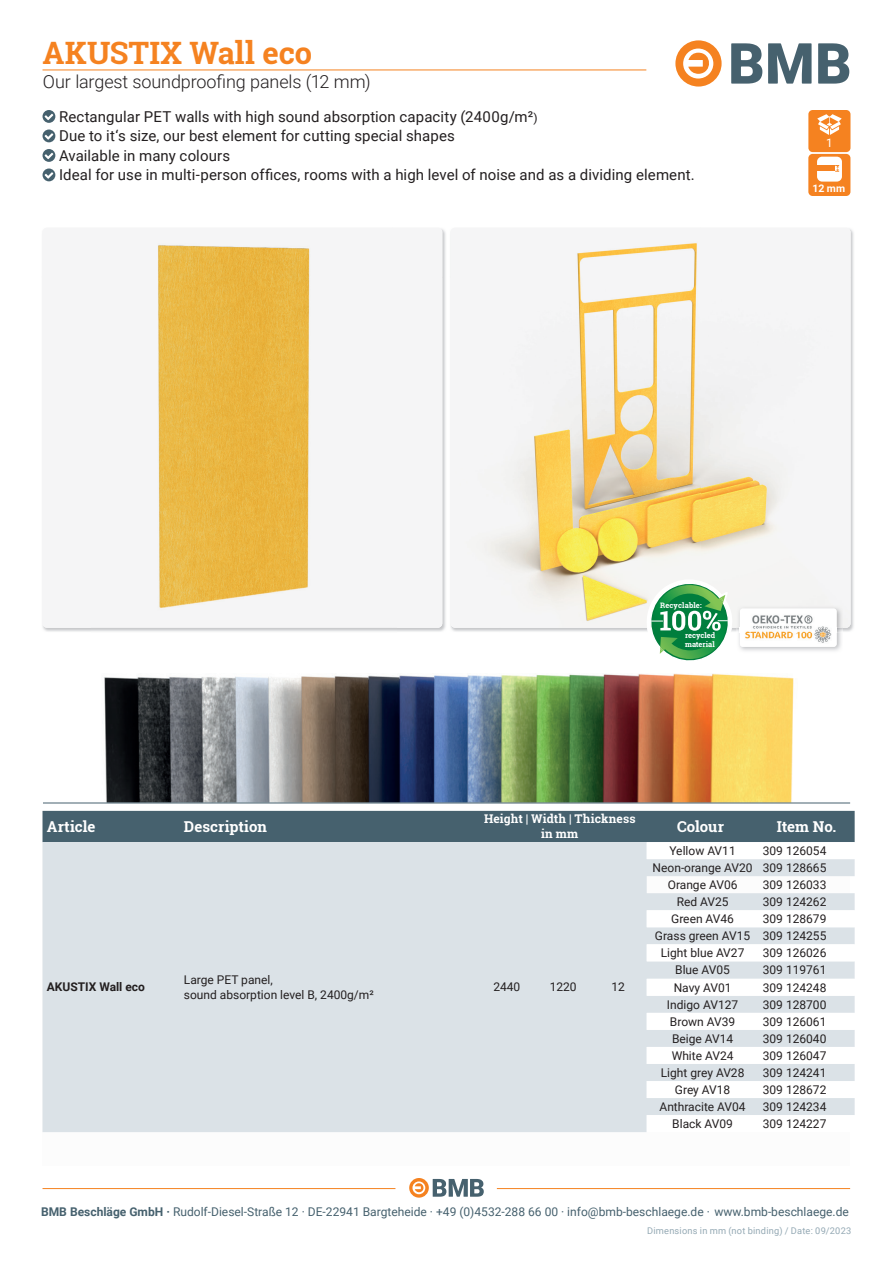
<style>
.page{position:relative;width:893px;height:1263px;background:#fff}
.page>*{position:absolute;margin:0;border:0;box-sizing:border-box;transform-origin:0 0}
.t1{font:700 30.9px "Roboto Slab";letter-spacing:.005em;color:#f58220}
.t2{font:300 18px "Roboto";letter-spacing:-.01em;color:#231f20}
.t3{font:15px/19.5px "Roboto";letter-spacing:.005em;color:#231f20}
.t4{font:700 15px "Roboto Slab";color:#fff}
.t5{font:12px/14.4px "Roboto";color:#231f20}
.t6{font:12px "Roboto";color:#46616e}
.t7{font:700 12px/14.4px "Roboto Slab";letter-spacing:.01em;color:#fff;text-align:center}
.t8{font:700 12px "Roboto";color:#231f20}
.t9{font:11.7px "Roboto";color:#fff}
.t10{font:700 10.5px "Roboto";color:#fff}
.t11{font:9.3px "Roboto";letter-spacing:.025em;color:#94a9b4}
.t12{font:700 7.5px/9px "Roboto Slab";color:#fff}
.t13{font:700 7.5px "Roboto Slab";letter-spacing:.02em;color:#fff}
.s1{font-size:12px}
.s2{font-weight:700}
</style>
<div class="page">
<hr style="left:43px;top:70px;width:603px;height:1px;background:#f58220">
<svg style="left:731px;top:43px;width:81px;height:41px"></svg>
<svg style="left:818px;top:43px;width:31px;height:41px"></svg>
<svg style="left:675px;top:40px;width:47px;height:47px"></svg>
<hr style="left:43px;top:1188px;width:352px;height:1px;background:#f58220">
<hr style="left:497px;top:1188px;width:353px;height:1px;background:#f58220">
<svg style="left:409px;top:1178px;width:75px;height:19px"></svg>
<img style="left:71px;top:673px;width:751px;height:130px">
<hr style="left:43px;top:803px;width:807px;height:1px;background:#46616e">
<div style="left:808px;top:110px;width:42px;height:42px;background:#f58220;border-radius:4px"></div>
<svg style="left:817px;top:114px;width:24px;height:21px"></svg>
<div style="left:808px;top:154px;width:42px;height:42px;background:#f58220;border-radius:4px"></div>
<div style="left:817px;top:157px;width:25px;height:25px;background:#fff;border-radius:5px"></div>
<div style="left:817px;top:165px;width:18px;height:6px;background:#f58222"></div>
<svg style="left:835px;top:165px;width:4px;height:7px"></svg>
<img style="left:442px;top:229px;width:4px;height:48px">
<img style="left:42px;top:625px;width:50px;height:7px">
<img style="left:397px;top:277px;width:49px;height:355px">
<img style="left:43px;top:229px;width:399px;height:399px">
<img style="left:450px;top:277px;width:50px;height:355px">
<img style="left:843px;top:277px;width:11px;height:355px">
<img style="left:451px;top:228px;width:399px;height:400px">
<img style="left:738px;top:605px;width:105px;height:46px">
<img style="left:740px;top:608px;width:97px;height:39px">
<svg style="left:43px;top:110px;width:12px;height:13px"></svg>
<svg style="left:43px;top:129px;width:12px;height:13px"></svg>
<svg style="left:43px;top:149px;width:12px;height:13px"></svg>
<svg style="left:43px;top:168px;width:12px;height:13px"></svg>
<svg style="left:641px;top:575px;width:97px;height:86px"></svg>
<div style="left:43px;top:811px;width:812px;height:31px;background:#46616e"></div>
<div style="left:43px;top:842px;width:604px;height:290px;background:#dbe2e7"></div>
<svg style="left:647px;top:859px;width:208px;height:256px;fill:#dbe2e7"></svg>
<h1 class="t1" style="left:43px;top:32px;width:271px">AKUSTIX Wall eco</h1>
<h2 class="t2" style="left:43px;top:69px;width:329px">Our largest soundproofing panels (12 mm)</h2>
<p class="t3" style="left:59px;top:106px;width:637px">Rectangular PET walls with high sound absorption capacity (2400g/m²<span class="s1">)<br></span>Due to it‘s size, our best element for cutting special shapes<br>Available in many colours<br>Ideal for use in multi-person offices, rooms with a high level of noise and as a dividing element.</p>
<p class="t9" style="left:826px;top:135px;width:8px">1</p>
<p class="t10" style="left:813px;top:181px;width:34px">12 mm</p>
<p class="t13" style="left:660px;top:601px;width:43px">Recyclable:</p>
<p class="t12" style="left:685px;top:631px;width:32px">recycled material</p>
<p class="t4" style="left:47px;top:816px;width:50px">Article</p>
<p class="t4" style="left:184px;top:816px;width:85px">Description</p>
<p class="t7" style="left:484px;top:812px;width:153px">Height | Width | Thickness in mm</p>
<p class="t4" style="left:677px;top:816px;width:48px">Colour</p>
<p class="t4" style="left:777px;top:816px;width:61px">Item No.</p>
<p class="t8" style="left:47px;top:979px;width:100px">AKUSTIX Wall eco</p>
<p class="t5" style="left:184px;top:972px;width:191px">Large PET panel,<br>sound absorption level B, 2400g/m²</p>
<p class="t5" style="left:493px;top:979px;width:28px">2440</p>
<p class="t5" style="left:550px;top:979px;width:28px">1220</p>
<p class="t5" style="left:611px;top:979px;width:15px">12</p>
<p class="t5" style="left:669px;top:843px;width:68px">Yellow AV11</p>
<p class="t5" style="left:763px;top:843px;width:65px">309 126054</p>
<p class="t5" style="left:653px;top:860px;width:175px">Neon-orange AV20 309 128665</p>
<p class="t5" style="left:668px;top:877px;width:71px">Orange AV06</p>
<p class="t5" style="left:763px;top:877px;width:65px">309 126033</p>
<p class="t5" style="left:677px;top:894px;width:53px">Red AV25</p>
<p class="t5" style="left:763px;top:894px;width:65px">309 124262</p>
<p class="t5" style="left:671px;top:911px;width:64px">Green AV46</p>
<p class="t5" style="left:763px;top:911px;width:65px">309 128679</p>
<p class="t5" style="left:655px;top:928px;width:173px">Grass green AV15 309 124255</p>
<p class="t5" style="left:661px;top:945px;width:85px">Light blue AV27</p>
<p class="t5" style="left:763px;top:945px;width:65px">309 126026</p>
<p class="t5" style="left:675px;top:962px;width:56px">Blue AV05</p>
<p class="t5" style="left:763px;top:962px;width:65px">309 119761</p>
<p class="t5" style="left:674px;top:980px;width:59px">Navy AV01</p>
<p class="t5" style="left:763px;top:980px;width:65px">309 124248</p>
<p class="t5" style="left:667px;top:997px;width:73px">Indigo AV127</p>
<p class="t5" style="left:763px;top:997px;width:65px">309 128700</p>
<p class="t5" style="left:670px;top:1014px;width:67px">Brown AV39</p>
<p class="t5" style="left:763px;top:1014px;width:65px">309 126061</p>
<p class="t5" style="left:672px;top:1031px;width:63px">Beige AV14</p>
<p class="t5" style="left:763px;top:1031px;width:65px">309 126040</p>
<p class="t5" style="left:672px;top:1048px;width:63px">White AV24</p>
<p class="t5" style="left:763px;top:1048px;width:65px">309 126047</p>
<p class="t5" style="left:661px;top:1065px;width:85px">Light grey AV28</p>
<p class="t5" style="left:763px;top:1065px;width:65px">309 124241</p>
<p class="t5" style="left:675px;top:1082px;width:57px">Grey AV18</p>
<p class="t5" style="left:763px;top:1082px;width:65px">309 128672</p>
<p class="t5" style="left:659px;top:1099px;width:88px">Anthracite AV04</p>
<p class="t5" style="left:763px;top:1099px;width:65px">309 124234</p>
<p class="t5" style="left:672px;top:1116px;width:62px">Black AV09</p>
<p class="t5" style="left:763px;top:1116px;width:65px">309 124227</p>
<p class="t6" style="left:41px;top:1203px;width:809px"><span class="s2">BMB Beschläge GmbH ·</span> Rudolf-Diesel-Straße 12 · DE-22941 Bargteheide · +49 (0)4532-288 66 00 · info@bmb-beschlaege.de · www.bmb-beschlaege.de</p>
<p class="t11" style="left:647px;top:1224px;width:206px">Dimensions in mm (not binding) / Date: 09/2023</p>
</div>
